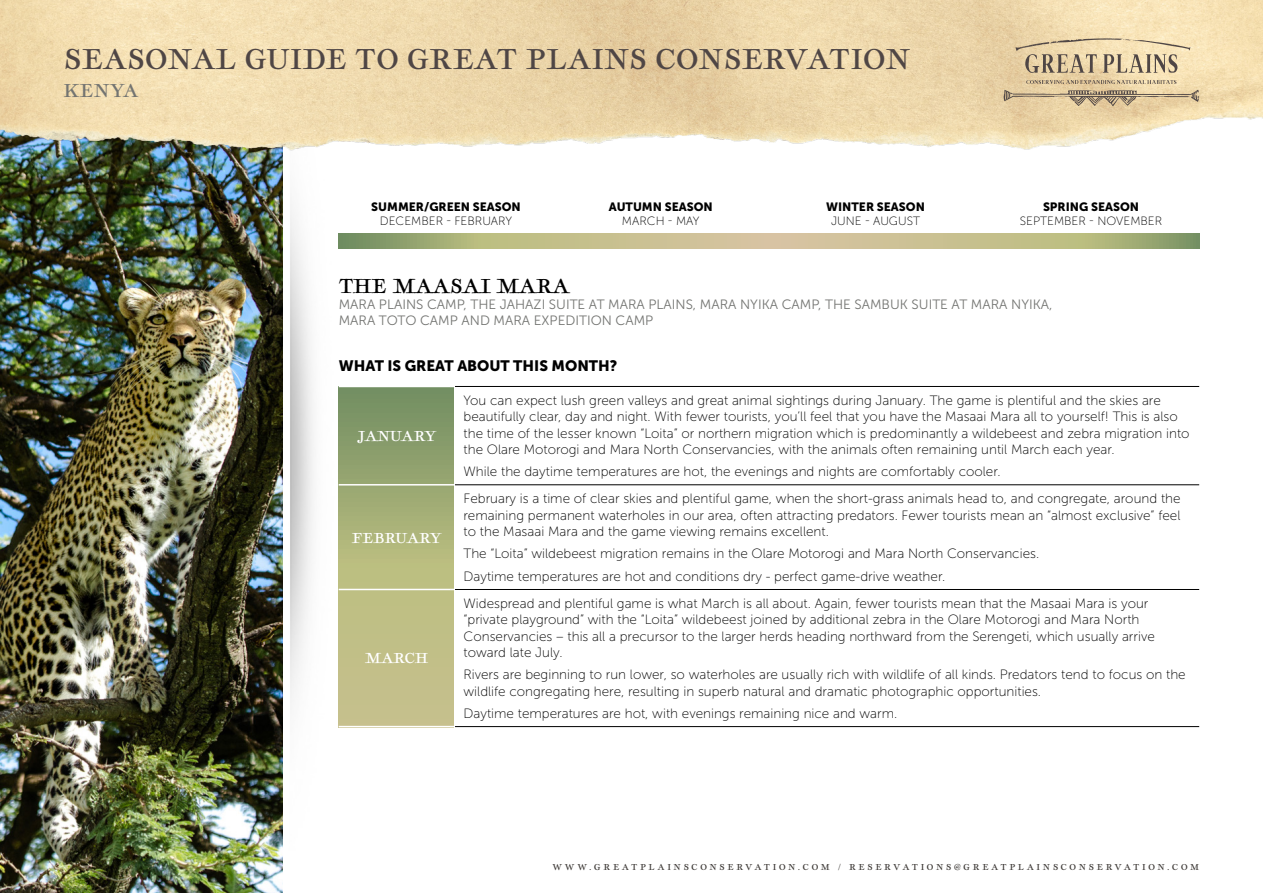
<style>
.page{position:relative;width:1263px;height:893px;background:#fff}
.page>*{position:absolute;margin:0;border:0;box-sizing:border-box;transform-origin:0 0}
.t1{font:30px "Geographica";letter-spacing:.02em;color:#4f4645}
.t2{font:21px "Geographica Hand";letter-spacing:.02em;color:#000}
.t3{font:19.5px "Geographica";letter-spacing:.02em;color:#737471}
.t4{font:15px "Museo Sans 900";color:#000}
.t5{font:15px "Geographica Hand";letter-spacing:.02em;color:#fff}
.t6{font:13.5px/16.2px "Museo Sans 100";color:#000}
.t7{font:13.5px/16.2px "Museo Sans 300";color:#737471}
.t8{font:12px "Museo Sans 100";color:#000}
.t9{font:12px "Museo Sans 900";color:#000}
.t10{font:9px "Geographica";letter-spacing:.3em;color:#3d3936}
</style>
<div class="page">
<img style="left:290px;top:204px;width:106px;height:524px">
<img style="left:0;top:180px;width:283px;height:713px">
<svg style="left:339px;top:387px;width:114px;height:339px;background:#aab17b"></svg>
<hr style="left:339px;top:386px;width:116px;height:1px;background:#fff">
<hr style="left:339px;top:484px;width:116px;height:1px;background:#fff">
<hr style="left:339px;top:589px;width:116px;height:1px;background:#fff">
<hr style="left:339px;top:726px;width:116px;height:1px;background:#fff">
<hr style="left:455px;top:484px;width:744px;height:1px;background:#000">
<hr style="left:455px;top:589px;width:744px;height:1px;background:#000">
<hr style="left:455px;top:726px;width:744px;height:1px;background:#000">
<hr style="left:455px;top:386px;width:744px;height:1px;background:#000">
<img style="left:0;top:0;width:1263px;height:180px">
<svg style="left:1026px;top:80px;width:150px;height:4px"></svg>
<svg style="left:1003px;top:90px;width:197px;height:16px;background:#c6b18e"></svg>
<svg style="left:1015px;top:38px;width:175px;height:35px;background:#d4c19d"></svg>
<svg style="left:339px;top:234px;width:860px;height:14px;background:#bab888"></svg>
<h1 class="t1" style="left:64px;top:41px;width:848px">SEASONAL GUIDE TO GREAT PLAINS CONSERVATION</h1>
<h3 class="t3" style="left:64px;top:79px;width:76px">KENYA</h3>
<p class="t9" style="left:371px;top:200px;width:151px">SUMMER/GREEN SEASON</p>
<p class="t8" style="left:380px;top:215px;width:134px">DECEMBER - FEBRUARY</p>
<p class="t9" style="left:609px;top:200px;width:106px">AUTUMN SEASON</p>
<p class="t8" style="left:622px;top:215px;width:79px">MARCH - MAY</p>
<p class="t9" style="left:826px;top:200px;width:100px">WINTER SEASON</p>
<p class="t8" style="left:831px;top:215px;width:90px">JUNE - AUGUST</p>
<p class="t9" style="left:1043px;top:200px;width:98px">SPRING SEASON</p>
<p class="t8" style="left:1020px;top:215px;width:144px">SEPTEMBER - NOVEMBER</p>
<h2 class="t2" style="left:339px;top:271px;width:232px">THE MAASAI MARA</h2>
<p class="t7" style="left:339px;top:296px;width:715px">MARA PLAINS CAMP, THE JAHAZI SUITE AT MARA PLAINS, MARA NYIKA CAMP, THE SAMBUK SUITE AT MARA NYIKA,<br>MARA TOTO CAMP AND MARA EXPEDITION CAMP</p>
<p class="t4" style="left:339px;top:357px;width:280px">WHAT IS GREAT ABOUT THIS MONTH?</p>
<p class="t5" style="left:358px;top:425px;width:80px">JANUARY</p>
<p class="t5" style="left:352px;top:527px;width:91px">FEBRUARY</p>
<p class="t5" style="left:366px;top:648px;width:63px">MARCH</p>
<p class="t6" style="left:463px;top:392px;width:728px">You can expect lush green valleys and great animal sightings during January. The game is plentiful and the skies are beautifully clear, day and night. With fewer tourists, you’ll feel that you have the Masaai Mara all to yourself! This is also the time of the lesser known “Loita” or northern migration which is predominantly a wildebeest and zebra migration into the Olare Motorogi and Mara North Conservancies, with the animals often remaining until March each year.</p>
<p class="t6" style="left:463px;top:464px;width:539px">While the daytime temperatures are hot, the evenings and nights are comfortably cooler.</p>
<p class="t6" style="left:463px;top:491px;width:719px;text-align:justify">February is a time of clear skies and plentiful game, when the short-grass animals head to, and congregate, around the remaining permanent waterholes in our area, often attracting predators. Fewer tourists mean an “almost exclusive” feel to the Masaai Mara and the game viewing remains excellent.</p>
<p class="t6" style="left:463px;top:543px;width:577px;line-height:22.5px">The “Loita” wildebeest migration remains in the Olare Motorogi and Mara North Conservancies.<br>Daytime temperatures are hot and conditions dry - perfect game-drive weather.</p>
<p class="t6" style="left:463px;top:595px;width:693px">Widespread and plentiful game is what March is all about. Again, fewer tourists mean that the Masaai Mara is your “private playground” with the “Loita” wildebeest joined by additional zebra in the Olare Motorogi and Mara North Conservancies – this all a precursor to the larger herds heading northward from the Serengeti, which usually arrive toward late July.</p>
<p class="t6" style="left:463px;top:667px;width:724px">Rivers are beginning to run lower, so waterholes are usually rich with wildlife of all kinds. Predators tend to focus on the wildlife congregating here, resulting in superb natural and dramatic photographic opportunities.</p>
<p class="t6" style="left:463px;top:705px;width:435px">Daytime temperatures are hot, with evenings remaining nice and warm.</p>
<p class="t10" style="left:552px;top:861px;width:648px">WWW.GREATPLAINSCONSERVATION.COM / RESERVATIONS@GREATPLAINSCONSERVATION.COM</p>
</div>
